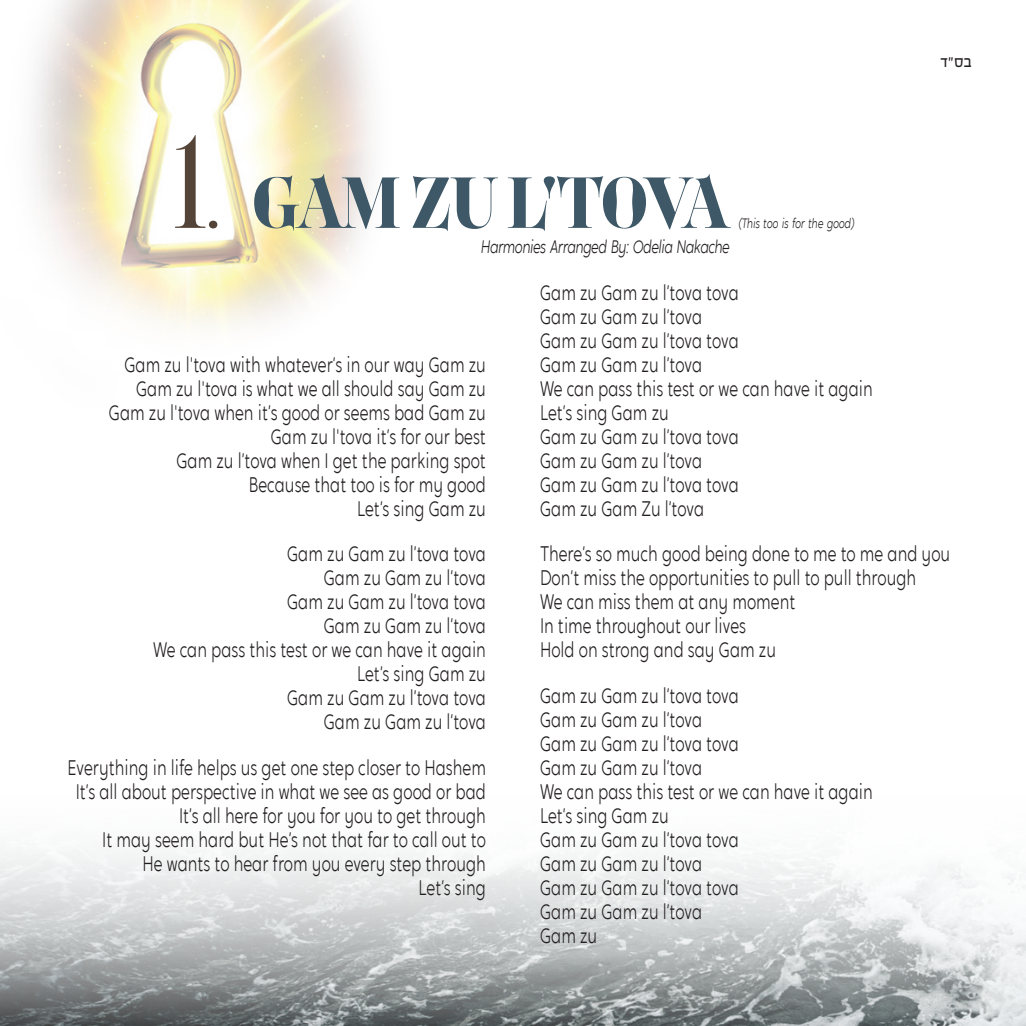
<style>
.page{position:relative;width:1026px;height:1026px;background:#fff}
.page>*{position:absolute;margin:0;border:0;box-sizing:border-box;transform-origin:0 0}
.t1{font:700 72px "Carina Pro";letter-spacing:-.04em;color:#3e5867}
.t2{font:300 21px/24px "Crossten";color:#231f20;text-align:right;scale:.75 1}
.t3{font:italic 300 18px "Crossten";letter-spacing:-.025em;color:#231f20;scale:.75 1}
.t4{font:15.3px "Fb Adrenalin";color:#231f20}
.t5{font:italic 300 13.5px "Crossten";color:#231f20;scale:.75 1}
.s1{font-weight:400;font-size:129.6px;color:#544438}
.s2{font-weight:400;font-size:60px;color:#544438}
</style>
<div class="page">
<img style="left:34px;top:0;width:337px;height:329px">
<img style="left:0;top:850px;width:1026px;height:176px">
<h1 class="t1" style="left:169px;top:149px;width:560px"><span class="s1">1</span><span class="s2">.</span> GAM ZU L'TOVA</h1>
<p class="t3" style="left:481px;top:236px;width:333px">Harmonies Arranged By: Odelia Nakache</p>
<p class="t5" style="left:739px;top:215px;width:156px">(This too is for the good)</p>
<p class="t4" style="left:940px;top:54px;width:33px">ס״ד ב</p>
<p class="t2" style="left:109px;top:352px;width:504px">Gam zu l'tova with whatever’s in our way Gam zu Gam zu l'tova is what we all should say Gam zu Gam zu l'tova when it’s good or seems bad Gam zu Gam zu l'tova it’s for our best<br>Gam zu l’tova when I get the parking spot<br>Because that too is for my good<br>Let’s sing Gam zu</p>
<p class="t2" style="left:153px;top:542px;width:445px">Gam zu Gam zu l’tova tova<br>Gam zu Gam zu l’tova<br>Gam zu Gam zu l’tova tova<br>Gam zu Gam zu l’tova<br>We can pass this test or we can have it again<br>Let’s sing Gam zu<br>Gam zu Gam zu l’tova tova<br>Gam zu Gam zu l’tova</p>
<p class="t2" style="left:68px;top:755px;width:559px">Everything in life helps us get one step closer to Hashem It’s all about perspective in what we see as good or bad It’s all here for you for you to get through<br>It may seem hard but He’s not that far to call out to<br>He wants to hear from you every step through<br>Let’s sing</p>
<p class="t2" style="left:540px;top:280px;width:445px;text-align:left">Gam zu Gam zu l’tova tova<br>Gam zu Gam zu l’tova<br>Gam zu Gam zu l’tova tova<br>Gam zu Gam zu l’tova<br>We can pass this test or we can have it again<br>Let’s sing Gam zu<br>Gam zu Gam zu l’tova tova<br>Gam zu Gam zu l’tova<br>Gam zu Gam zu l’tova tova<br>Gam zu Gam Zu l’tova</p>
<p class="t2" style="left:540px;top:542px;width:549px;text-align:left">There’s so much good being done to me to me and you Don’t miss the opportunities to pull to pull through<br>We can miss them at any moment<br>In time throughout our lives<br>Hold on strong and say Gam zu</p>
<p class="t2" style="left:540px;top:683px;width:445px;text-align:left">Gam zu Gam zu l’tova tova<br>Gam zu Gam zu l’tova<br>Gam zu Gam zu l’tova tova<br>Gam zu Gam zu l’tova<br>We can pass this test or we can have it again<br>Let’s sing Gam zu<br>Gam zu Gam zu l’tova tova<br>Gam zu Gam zu l’tova<br>Gam zu Gam zu l’tova tova<br>Gam zu Gam zu l’tova<br>Gam zu</p>
</div>
